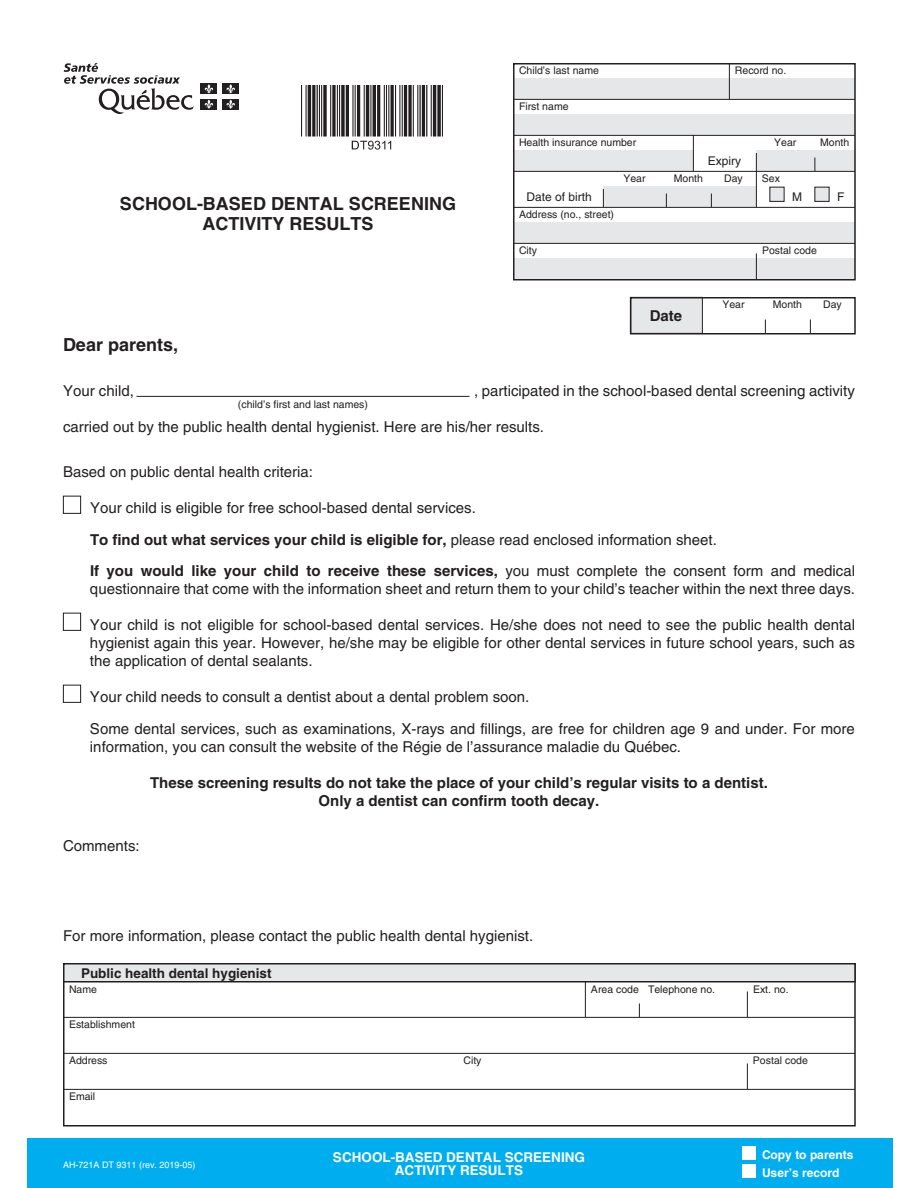
<style>
.page{position:relative;width:918px;height:1188px;background:#fff}
.page>*{position:absolute;margin:0;border:0;box-sizing:border-box;transform-origin:0 0}
.t1{font:700 18px "Helvetica LT Std";color:#231f20}
.t2{font:15px/18px "Helvetica LT Std";color:#231f20}
.t3{font:700 15px "Helvetica LT Std";color:#231f20}
.t4{font:700 13.5px "Helvetica LT Std";color:#fff}
.t5{font:700 13.5px "Helvetica LT Std";color:#231f20}
.t6{font:700 12px "Helvetica LT Std";color:#fff}
.t7{font:12px "Helvetica LT Std";color:#231f20}
.t8{font:10.5px "Helvetica LT Std";color:#231f20}
.t9{font:9px "Helvetica LT Std";color:#fff}
.s1{font-weight:400}
</style>
<div class="page">
<svg style="left:64px;top:63px;width:130px;height:51px"></svg>
<div style="left:200px;top:84px;width:17px;height:10px;background:#231f20"></div>
<div style="left:222px;top:84px;width:17px;height:10px;background:#231f20"></div>
<div style="left:200px;top:99px;width:17px;height:10px;background:#231f20"></div>
<svg style="left:204px;top:84px;width:9px;height:25px"></svg>
<div style="left:222px;top:99px;width:17px;height:10px;background:#231f20"></div>
<svg style="left:226px;top:84px;width:9px;height:25px"></svg>
<svg style="left:63px;top:495px;width:18px;height:19px"></svg>
<svg style="left:63px;top:612px;width:18px;height:19px"></svg>
<svg style="left:63px;top:684px;width:18px;height:19px"></svg>
<svg style="left:629px;top:296px;width:227px;height:39px"></svg>
<div style="left:27px;top:1138px;width:865px;height:50px;background:#00aeef"></div>
<div style="left:742px;top:1164px;width:14px;height:14px;background:#fff"></div>
<div style="left:742px;top:1146px;width:14px;height:14px;background:#fff"></div>
<svg style="left:63px;top:983px;width:793px;height:144px"></svg>
<svg style="left:63px;top:963px;width:793px;height:20px;background:#c8c8ca"></svg>
<hr style="left:585px;top:981px;width:1px;height:36px;background:#231f20">
<svg style="left:639px;top:1004px;width:1px;height:13px"></svg>
<svg style="left:747px;top:992px;width:1px;height:25px"></svg>
<hr style="left:63px;top:1017px;width:792px;height:1px;background:#231f20">
<hr style="left:63px;top:1053px;width:792px;height:1px;background:#231f20">
<svg style="left:747px;top:1064px;width:1px;height:25px"></svg>
<hr style="left:63px;top:1089px;width:792px;height:1px;background:#231f20">
<svg style="left:513px;top:63px;width:343px;height:218px"></svg>
<div style="left:770px;top:187px;width:14px;height:14px;background:#e6e7e9"></div>
<div style="left:770px;top:187px;width:14px;height:15px;border:1px solid #231f20"></div>
<div style="left:815px;top:187px;width:14px;height:14px;background:#e6e7e9"></div>
<hr style="left:513px;top:99px;width:342px;height:1px;background:#231f20">
<hr style="left:513px;top:135px;width:342px;height:1px;background:#231f20">
<hr style="left:513px;top:171px;width:342px;height:1px;background:#231f20">
<hr style="left:513px;top:207px;width:342px;height:1px;background:#231f20">
<hr style="left:513px;top:243px;width:342px;height:1px;background:#231f20">
<svg style="left:603px;top:189px;width:1px;height:18px"></svg>
<svg style="left:666px;top:194px;width:1px;height:13px"></svg>
<svg style="left:711px;top:194px;width:1px;height:13px"></svg>
<hr style="left:756px;top:153px;width:1px;height:54px;background:#231f20">
<svg style="left:814px;top:158px;width:1px;height:13px"></svg>
<hr style="left:693px;top:135px;width:1px;height:36px;background:#231f20">
<svg style="left:756px;top:254px;width:1px;height:25px"></svg>
<hr style="left:136px;top:396px;width:334px;height:1px;background:#231f20">
<img style="left:302px;top:85px;width:141px;height:65px">
<p class="t1" style="left:120px;top:193px;width:338px">SCHOOL-BASED DENTAL SCREENING</p>
<p class="t1" style="left:202px;top:212px;width:173px">ACTIVITY RESULTS</p>
<p class="t8" style="left:519px;top:65px;width:81px">Child’s last name</p>
<p class="t8" style="left:735px;top:65px;width:53px">Record no.</p>
<p class="t8" style="left:519px;top:100px;width:51px">First name</p>
<p class="t8" style="left:519px;top:136px;width:119px">Health insurance number</p>
<p class="t8" style="left:774px;top:136px;width:24px">Year</p>
<p class="t8" style="left:820px;top:136px;width:31px">Month</p>
<p class="t7" style="left:708px;top:154px;width:35px">Expiry</p>
<p class="t8" style="left:623px;top:172px;width:24px">Year</p>
<p class="t8" style="left:674px;top:172px;width:31px">Month</p>
<p class="t8" style="left:724px;top:172px;width:20px">Day</p>
<p class="t8" style="left:762px;top:172px;width:20px">Sex</p>
<p class="t7" style="left:526px;top:190px;width:67px">Date of birth</p>
<p class="t7" style="left:792px;top:190px;width:11px">M</p>
<p class="t7" style="left:837px;top:190px;width:9px">F</p>
<p class="t8" style="left:519px;top:208px;width:97px">Address (no., street)</p>
<p class="t8" style="left:519px;top:244px;width:20px">City</p>
<p class="t8" style="left:762px;top:244px;width:56px">Postal code</p>
<p class="t3" style="left:650px;top:307px;width:34px">Date</p>
<p class="t8" style="left:722px;top:299px;width:24px">Year</p>
<p class="t8" style="left:773px;top:299px;width:31px">Month</p>
<p class="t8" style="left:823px;top:299px;width:20px">Day</p>
<p class="t1" style="left:63px;top:334px;width:117px">Dear parents,</p>
<p class="t2" style="left:63px;top:382px;width:72px">Your child,</p>
<p class="t2" style="left:474px;top:382px;width:382px">, participated in the school-based dental screening activity</p>
<p class="t8" style="left:238px;top:398px;width:132px">(child’s first and last names)</p>
<p class="t2" style="left:63px;top:418px;width:483px">carried out by the public health dental hygienist. Here are his/her results.</p>
<p class="t2" style="left:63px;top:463px;width:252px">Based on public dental health criteria:</p>
<p class="t2" style="left:90px;top:499px;width:387px">Your child is eligible for free school-based dental services.</p>
<p class="t3" style="left:90px;top:530px;width:628px">To find out what services your child is eligible for, <span class="s1">please read enclosed information sheet.</span></p>
<p class="t3" style="left:90px;top:562px;width:767px">If you would like your child to receive these services, <span class="s1">you must complete the consent form and medical</span></p>
<p class="t2" style="left:90px;top:580px;width:767px">questionnaire that come with the information sheet and return them to your child’s teacher within the next three days.</p>
<p class="t2" style="left:90px;top:616px;width:767px">Your child is not eligible for school-based dental services. He/she does not need to see the public health dental</p>
<p class="t2" style="left:90px;top:634px;width:767px">hygienist again this year. However, he/she may be eligible for other dental services in future school years, such as the application of dental sealants.</p>
<p class="t2" style="left:90px;top:688px;width:441px">Your child needs to consult a dentist about a dental problem soon.</p>
<p class="t2" style="left:90px;top:719px;width:766px">Some dental services, such as examinations, X-rays and fillings, are free for children age 9 and under. For more information, you can consult the website of the Régie de l’assurance maladie du Québec.</p>
<p class="t3" style="left:150px;top:773px;width:619px">These screening results do not take the place of your child’s regular visits to a dentist.</p>
<p class="t3" style="left:319px;top:791px;width:282px">Only a dentist can confirm tooth decay.</p>
<p class="t2" style="left:63px;top:836px;width:78px">Comments:</p>
<p class="t2" style="left:63px;top:926px;width:472px">For more information, please contact the public health dental hygienist.</p>
<p class="t5" style="left:81px;top:965px;width:192px">Public health dental hygienist</p>
<p class="t8" style="left:69px;top:983px;width:30px">Name</p>
<p class="t8" style="left:591px;top:983px;width:126px">Area code Telephone no.</p>
<p class="t8" style="left:753px;top:983px;width:37px">Ext. no.</p>
<p class="t8" style="left:69px;top:1018px;width:67px">Establishment</p>
<p class="t8" style="left:69px;top:1054px;width:40px">Address</p>
<p class="t8" style="left:463px;top:1054px;width:20px">City</p>
<p class="t8" style="left:753px;top:1054px;width:56px">Postal code</p>
<p class="t8" style="left:69px;top:1090px;width:28px">Email</p>
<p class="t4" style="left:333px;top:1149px;width:254px">SCHOOL-BASED DENTAL SCREENING</p>
<p class="t9" style="left:63px;top:1159px;width:134px">AH-721A DT 9311 (rev. 2019-05)</p>
<p class="t4" style="left:395px;top:1162px;width:130px">ACTIVITY RESULTS</p>
<p class="t6" style="left:762px;top:1148px;width:93px">Copy to parents</p>
<p class="t6" style="left:762px;top:1166px;width:79px">User’s record</p>
</div>
